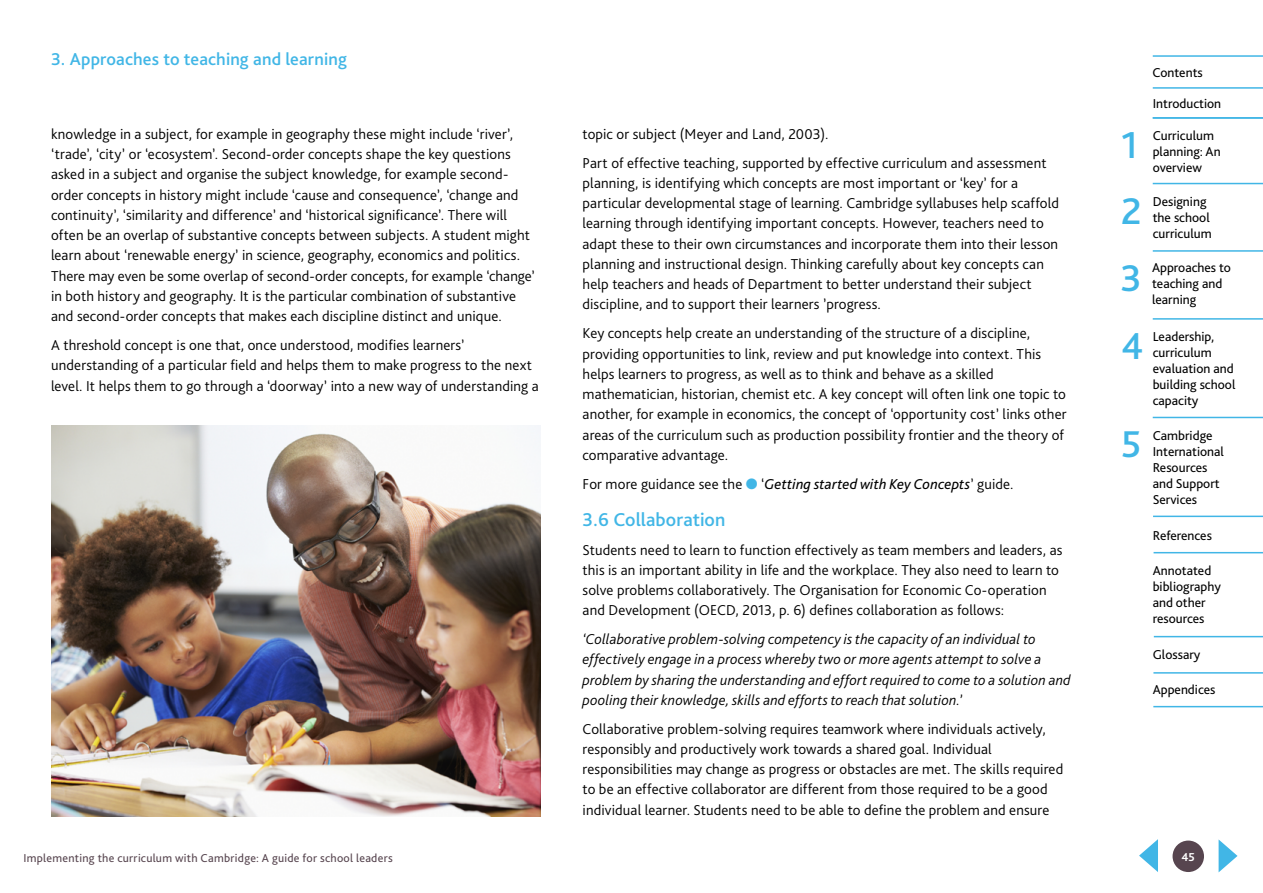
<style>
.page{position:relative;width:1263px;height:893px;background:#fff}
.page>*{position:absolute;margin:0;border:0;box-sizing:border-box;transform-origin:0 0}
.t1{font:500 39px "Bliss Pro";color:#41b6e6}
.t2{font:500 19.5px "Bliss Pro";color:#41b6e6}
.t3{font:500 18px "Bliss Pro";letter-spacing:.01em;color:#41b6e6}
.t4{font:300 15px/20.2px "Bliss Pro";letter-spacing:.01em;color:#000}
.t5{font:italic 300 15px/20.2px "Bliss Pro";letter-spacing:.01em;color:#000}
.t6{font:13.5px/16px "Bliss Pro";color:#000}
.t7{font:12px "Bliss Pro";letter-spacing:.025em;color:#57454f}
.t8{font:700 12px "Bliss Pro";color:#fff}
.s1{color:#41b6e6}
.s2{font-weight:400;font-style:italic}
</style>
<div class="page">
<svg style="left:1218px;top:839px;width:19px;height:33px"></svg>
<svg style="left:1139px;top:839px;width:19px;height:33px"></svg>
<div style="left:1172px;top:841px;width:32px;height:31px;background:#57454f;border-radius:50%"></div>
<hr style="left:1153px;top:250px;width:110px;height:2px;background:#41b6e6">
<hr style="left:1153px;top:183px;width:110px;height:1px;background:#41b6e6">
<hr style="left:1153px;top:318px;width:110px;height:2px;background:#41b6e6">
<hr style="left:1153px;top:417px;width:110px;height:1px;background:#41b6e6">
<hr style="left:1153px;top:516px;width:110px;height:1px;background:#41b6e6">
<hr style="left:1153px;top:552px;width:110px;height:1px;background:#41b6e6">
<hr style="left:1153px;top:672px;width:110px;height:2px;background:#41b6e6">
<hr style="left:1153px;top:706px;width:110px;height:1px;background:#41b6e6">
<hr style="left:1154px;top:636px;width:109px;height:1px;background:#41b6e6">
<hr style="left:1153px;top:117px;width:110px;height:2px;background:#41b6e6">
<hr style="left:1153px;top:87px;width:110px;height:2px;background:#41b6e6">
<hr style="left:1153px;top:55px;width:110px;height:2px;background:#41b6e6">
<img style="left:51px;top:425px;width:489px;height:391px">
<p class="t3" style="left:51px;top:48px;width:297px">3. Approaches to teaching and learning</p>
<p class="t4" style="left:51px;top:124px;width:485px">knowledge in a subject, for example in geography these might include ‘river’, ‘trade’, ‘city’ or ‘ecosystem’. Second-order concepts shape the key questions asked in a subject and organise the subject knowledge, for example second&shy;order concepts in history might include ‘cause and consequence’, ‘change and continuity’, ‘similarity and difference’ and ‘historical significance’. There will often be an overlap of substantive concepts between subjects. A student might learn about ‘renewable energy’ in science, geography, economics and politics.<br>There may even be some overlap of second-order concepts, for example ‘change’ in both history and geography. It is the particular combination of substantive and second-order concepts that makes each discipline distinct and unique.</p>
<p class="t4" style="left:51px;top:335px;width:489px">A threshold concept is one that, once understood, modifies learners’ understanding of a particular field and helps them to make progress to the next level. It helps them to go through a ‘doorway’ into a new way of understanding a</p>
<p class="t4" style="left:583px;top:120px;width:465px;line-height:28.8px">topic or subject (Meyer and Land, 2003).<br>Part of effective teaching, supported by effective curriculum and assessment</p>
<p class="t4" style="left:583px;top:173px;width:478px">planning, is identifying which concepts are most important or ‘key’ for a particular developmental stage of learning. Cambridge syllabuses help scaffold learning through identifying important concepts. However, teachers need to adapt these to their own circumstances and incorporate them into their lesson planning and instructional design. Thinking carefully about key concepts can help teachers and heads of Department to better understand their subject discipline, and to support their learners ’progress.</p>
<p class="t4" style="left:583px;top:323px;width:485px">Key concepts help create an understanding of the structure of a discipline, providing opportunities to link, review and put knowledge into context. This helps learners to progress, as well as to think and behave as a skilled mathematician, historian, chemist etc. A key concept will often link one topic to another, for example in economics, the concept of ‘opportunity cost’ links other areas of the curriculum such as production possibility frontier and the theory of comparative advantage.</p>
<p class="t4" style="left:583px;top:473px;width:432px">For more guidance see the <span class="s1">●</span> ‘<span class="s2">Getting started with Key Concepts</span>’ guide.</p>
<h2 class="t2" style="left:583px;top:507px;width:144px">3.6 Collaboration</h2>
<p class="t4" style="left:583px;top:539px;width:481px">Students need to learn to function effectively as team members and leaders, as this is an important ability in life and the workplace. They also need to learn to solve problems collaboratively. The Organisation for Economic Co-operation and Development (OECD, 2013, p. 6) defines collaboration as follows:</p>
<p class="t5" style="left:583px;top:629px;width:489px">‘Collaborative problem-solving competency is the capacity of an individual to effectively engage in a process whereby two or more agents attempt to solve a problem by sharing the understanding and effort required to come to a solution and pooling their knowledge, skills and efforts to reach that solution.’</p>
<p class="t4" style="left:583px;top:718px;width:482px">Collaborative problem-solving requires teamwork where individuals actively, responsibly and productively work towards a shared goal. Individual responsibilities may change as progress or obstacles are met. The skills required to be an effective collaborator are different from those required to be a good individual learner. Students need to be able to define the problem and ensure</p>
<h1 class="t1" style="left:1121px;top:121px;width:18px">1</h1>
<h1 class="t1" style="left:1121px;top:187px;width:22px">2</h1>
<h1 class="t1" style="left:1120px;top:254px;width:23px">3</h1>
<h1 class="t1" style="left:1121px;top:322px;width:24px">4</h1>
<h1 class="t1" style="left:1121px;top:420px;width:22px">5</h1>
<p class="t6" style="left:1152px;top:64px;width:52px">Contents</p>
<p class="t6" style="left:1153px;top:95px;width:70px">Introduction</p>
<p class="t6" style="left:1153px;top:127px;width:69px">Curriculum planning: An overview</p>
<p class="t6" style="left:1153px;top:193px;width:60px">Designing the school curriculum</p>
<p class="t6" style="left:1152px;top:260px;width:80px">Approaches to teaching and learning</p>
<p class="t6" style="left:1153px;top:328px;width:84px">Leadership, curriculum evaluation and building school capacity</p>
<p class="t6" style="left:1153px;top:427px;width:73px">Cambridge<br>International<br>Resources and Support<br>Services</p>
<p class="t6" style="left:1153px;top:527px;width:61px">References</p>
<p class="t6" style="left:1153px;top:562px;width:70px">Annotated bibliography and other resources</p>
<p class="t6" style="left:1153px;top:646px;width:49px">Glossary</p>
<p class="t6" style="left:1153px;top:681px;width:64px">Appendices</p>
<p class="t7" style="left:23px;top:850px;width:371px">Implementing the curriculum with Cambridge: A guide for school leaders</p>
<p class="t8" style="left:1181px;top:849px;width:15px">45</p>
</div>
